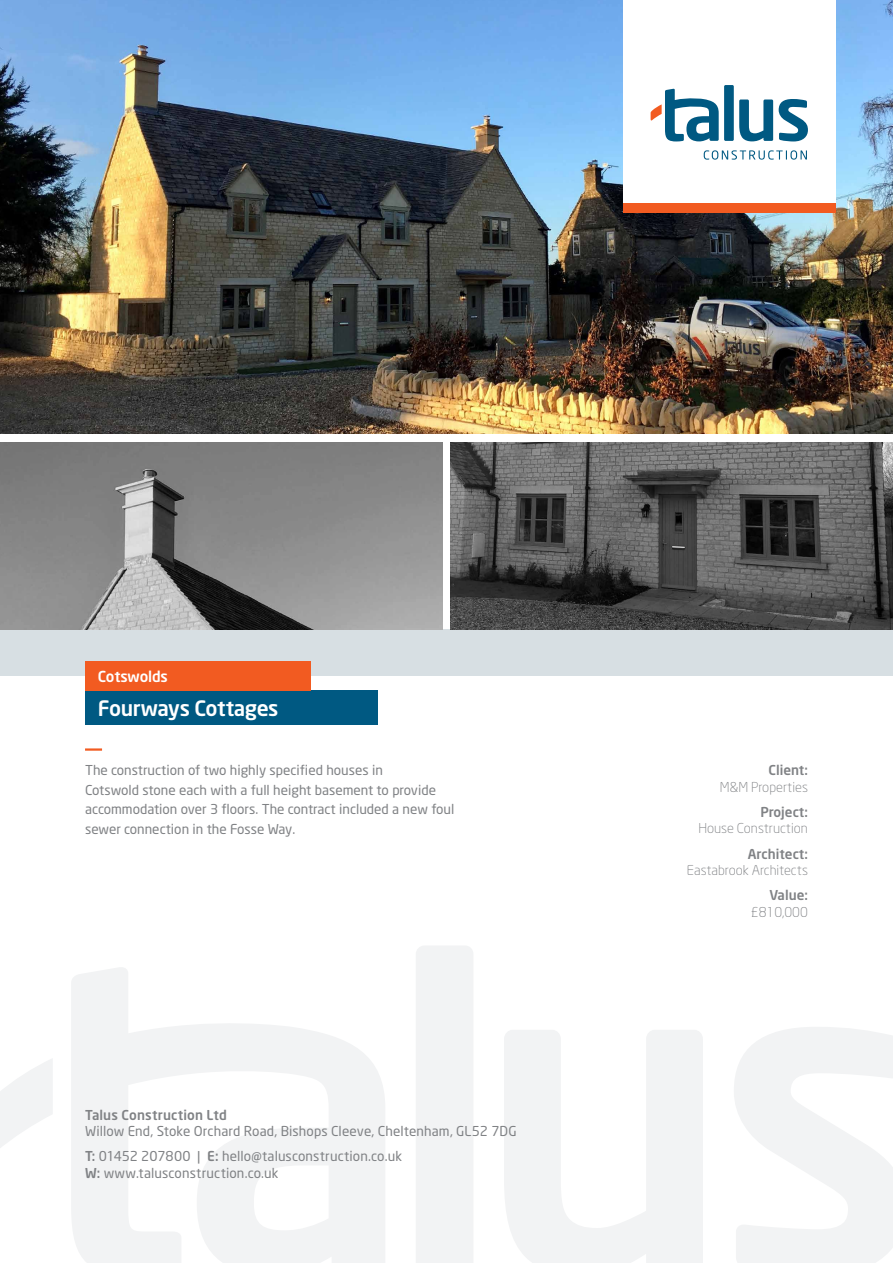
<style>
.page{position:relative;width:893px;height:1263px;background:#fff}
.page>*{position:absolute;margin:0;border:0;box-sizing:border-box;transform-origin:0 0}
.t1{font:500 21px "Neo Sans";letter-spacing:-.025em;color:#fff}
.t2{font:500 15px "Neo Sans";letter-spacing:-.015em;color:#fff}
.t3{font:13.5px/19.5px "Neo Sans";color:#808285}
.t4{font:300 13.5px/16.5px "Neo Sans";color:#808285;text-align:right}
.s1{font-weight:500}
</style>
<div class="page">
<div style="left:416px;top:946px;width:57px;height:317px;background:#f2f3f4"></div>
<svg style="left:504px;top:1030px;width:199px;height:233px;fill:#f2f3f4"></svg>
<svg style="left:734px;top:1027px;width:159px;height:236px"></svg>
<svg style="left:71px;top:967px;width:314px;height:296px;fill:#f2f3f4"></svg>
<svg style="left:0;top:1059px;width:53px;height:89px"></svg>
<div style="left:0;top:629px;width:893px;height:47px;background:#d7dfe3"></div>
<img style="left:0;top:0;width:893px;height:434px">
<img style="left:0;top:442px;width:442px;height:187px">
<img style="left:451px;top:442px;width:442px;height:187px">
<div style="left:85px;top:691px;width:292px;height:34px;background:#005982"></div>
<div style="left:85px;top:661px;width:225px;height:30px;background:#f25b21"></div>
<div style="left:623px;top:0;width:213px;height:213px;background:#fff"></div>
<div style="left:623px;top:203px;width:213px;height:10px;background:#f25b21"></div>
<div style="left:724px;top:85px;width:10px;height:56px;background:#005982"></div>
<svg style="left:739px;top:99px;width:34px;height:42px"></svg>
<svg style="left:779px;top:99px;width:29px;height:42px"></svg>
<svg style="left:651px;top:89px;width:68px;height:52px"></svg>
<svg style="left:704px;top:150px;width:103px;height:10px"></svg>
<hr style="left:85px;top:748px;width:17px;height:3px;background:#f25b21">
<p class="t2" style="left:98px;top:667px;width:71px">Cotswolds</p>
<p class="t1" style="left:98px;top:695px;width:182px">Fourways Cottages</p>
<p class="t3" style="left:85px;top:760px;width:371px">The construction of two highly specified houses in<br>Cotswold stone each with a full height basement to provide accommodation over 3 floors. The contract included a new foul sewer connection in the Fosse Way.</p>
<p class="t4" style="left:720px;top:762px;width:89px"><span class="s1">Client:<br></span>M&amp;M Properties</p>
<p class="t4" style="left:698px;top:804px;width:111px"><span class="s1">Project:<br></span>House Construction</p>
<p class="t4" style="left:687px;top:845px;width:123px"><span class="s1">Architect:<br></span>Eastabrook Architects</p>
<p class="t4" style="left:751px;top:887px;width:59px"><span class="s1">Value: </span>£810,000</p>
<p class="t3" style="left:85px;top:1106px;width:433px;line-height:16.5px"><span class="s1">Talus Construction Ltd<br></span>Willow End, Stoke Orchard Road, Bishops Cleeve, Cheltenham, GL52 7DG</p>
<p class="t3" style="left:85px;top:1148px;width:319px;line-height:16.5px"><span class="s1">T:</span> 01452 207800 | <span class="s1">E:</span> hello@talusconstruction.co.uk<br><span class="s1">W:</span> www.talusconstruction.co.uk</p>
</div>
